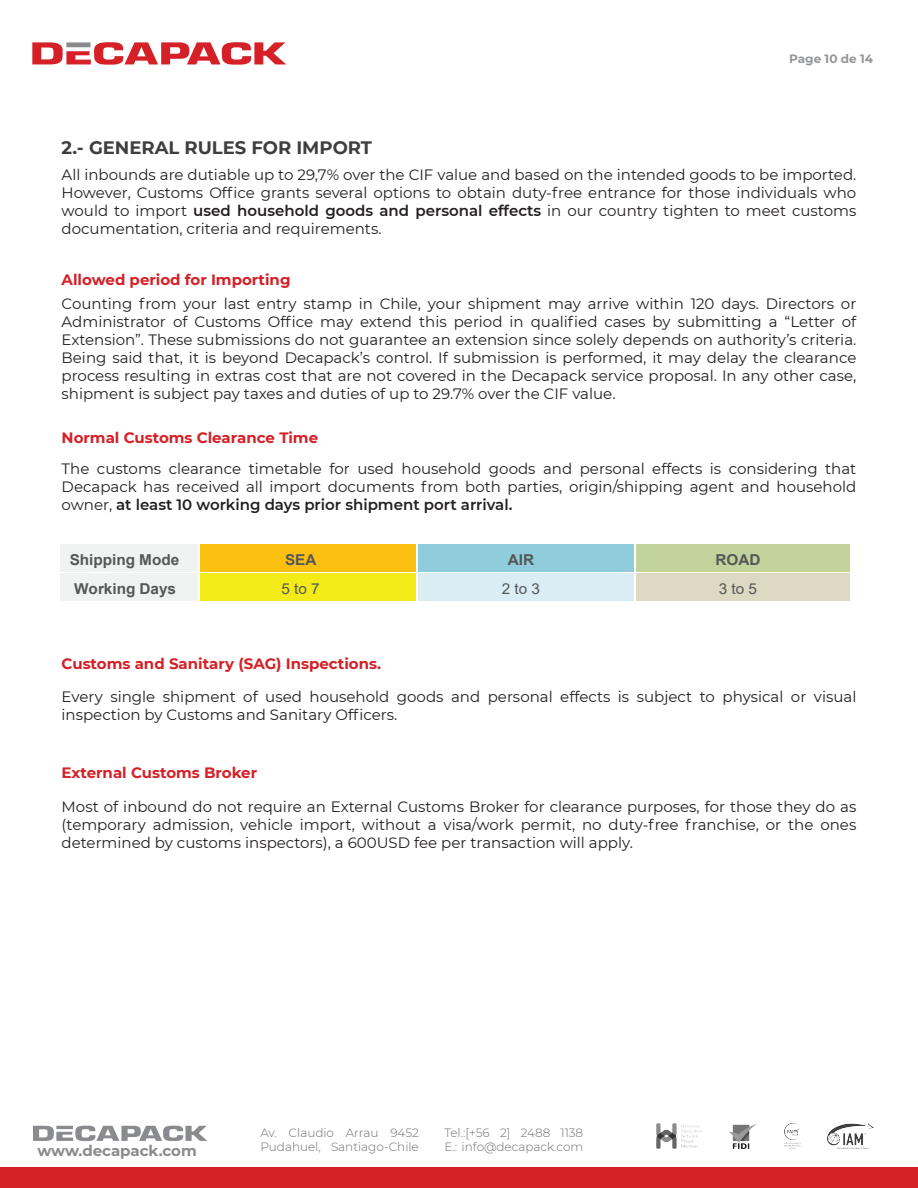
<style>
.page{position:relative;width:918px;height:1188px;background:#fff}
.page>*{position:absolute;margin:0;border:0;box-sizing:border-box;transform-origin:0 0}
.t1{font:700 18px "Montserrat";color:#3e3e3f}
.t2{font:15px/18px "Montserrat";color:#231f20;text-align:justify}
.t3{font:700 15px "Montserrat";color:#d52027}
.t4{font:700 15px "Arial";color:#565757}
.t5{font:700 15px "Montserrat";color:#8a8b8e}
.t6{font:15px "Arial";letter-spacing:.265em;color:#565757}
.t7{font:300 12px/14.4px "Montserrat";color:#6c6d70}
.t8{font:700 12px "Montserrat";color:#939598}
.s1{font-weight:600}
</style>
<div class="page">
<svg style="left:32px;top:42px;width:254px;height:23px"></svg>
<svg style="left:33px;top:1126px;width:174px;height:15px"></svg>
<div style="left:0;top:1167px;width:918px;height:21px;background:#d52027"></div>
<img style="left:784px;top:1124px;width:17px;height:25px">
<img style="left:729px;top:1124px;width:27px;height:25px">
<img style="left:656px;top:1124px;width:45px;height:25px">
<img style="left:828px;top:1124px;width:45px;height:25px">
<hr style="left:60px;top:569px;width:138px;height:3px;background:#f1f3f3">
<div style="left:60px;top:544px;width:138px;height:25px;background:#f1f3f3"></div>
<hr style="left:200px;top:569px;width:216px;height:3px;background:#fcc011">
<div style="left:200px;top:544px;width:216px;height:25px;background:#fcc011"></div>
<hr style="left:418px;top:569px;width:216px;height:3px;background:#8fcddc">
<div style="left:418px;top:544px;width:216px;height:25px;background:#8fcddc"></div>
<hr style="left:636px;top:569px;width:214px;height:3px;background:#c2d49b">
<div style="left:636px;top:544px;width:214px;height:25px;background:#c2d49b"></div>
<hr style="left:60px;top:598px;width:138px;height:3px;background:#f1f3f3">
<div style="left:60px;top:574px;width:138px;height:24px;background:#f1f3f3"></div>
<hr style="left:200px;top:598px;width:216px;height:3px;background:#f2eb17">
<div style="left:200px;top:574px;width:216px;height:24px;background:#f2eb17"></div>
<hr style="left:418px;top:598px;width:216px;height:3px;background:#daedf5">
<div style="left:418px;top:574px;width:216px;height:24px;background:#daedf5"></div>
<hr style="left:636px;top:598px;width:214px;height:3px;background:#ddd9c3">
<div style="left:636px;top:574px;width:214px;height:24px;background:#ddd9c3"></div>
<p class="t1" style="left:62px;top:135px;width:312px">2.- GENERAL RULES FOR IMPORT</p>
<p class="t8" style="left:789px;top:50px;width:85px">Page 10 de 14</p>
<p class="t2" style="left:62px;top:165px;width:796px">All inbounds are dutiable up to 29,7% over the CIF value and based on the intended goods to be imported.<br>However, Customs Office grants several options to obtain duty-free entrance for those individuals who would to import <span class="s1">used household goods and personal effects</span> in our country tighten to meet customs documentation, criteria and requirements.</p>
<p class="t3" style="left:62px;top:269px;width:230px">Allowed period for Importing</p>
<p class="t2" style="left:62px;top:294px;width:796px">Counting from your last entry stamp in Chile, your shipment may arrive within 120 days. Directors or Administrator of Customs Office may extend this period in qualified cases by submitting a “Letter of Extension”. These submissions do not guarantee an extension since solely depends on authority’s criteria.<br>Being said that, it is beyond Decapack’s control. If submission is performed, it may delay the clearance process resulting in extras cost that are not covered in the Decapack service proposal. In any other case, shipment is subject pay taxes and duties of up to 29.7% over the CIF value.</p>
<p class="t3" style="left:62px;top:427px;width:258px">Normal Customs Clearance Time</p>
<p class="t2" style="left:62px;top:459px;width:796px">The customs clearance timetable for used household goods and personal effects is considering that Decapack has received all import documents from both parties, origin/shipping agent and household owner, <span class="s1">at least 10 working days prior shipment port arrival.</span></p>
<p class="t4" style="left:70px;top:549px;width:111px">Shipping Mode</p>
<p class="t4" style="left:285px;top:549px;width:33px">SEA</p>
<p class="t4" style="left:508px;top:549px;width:28px">AIR</p>
<p class="t4" style="left:715px;top:549px;width:47px">ROAD</p>
<p class="t4" style="left:74px;top:579px;width:104px">Working Days</p>
<p class="t6" style="left:282px;top:579px;width:40px">5to7</p>
<p class="t6" style="left:502px;top:579px;width:40px">2to3</p>
<p class="t6" style="left:719px;top:579px;width:40px">3to5</p>
<p class="t3" style="left:62px;top:653px;width:321px">Customs and Sanitary (SAG) Inspections.</p>
<p class="t2" style="left:62px;top:687px;width:796px">Every single shipment of used household goods and personal effects is subject to physical or visual inspection by Customs and Sanitary Officers.</p>
<p class="t3" style="left:62px;top:762px;width:197px">External Customs Broker</p>
<p class="t2" style="left:62px;top:797px;width:796px">Most of inbound do not require an External Customs Broker for clearance purposes, for those they do as (temporary admission, vehicle import, without a visa/work permit, no duty-free franchise, or the ones determined by customs inspectors), a 600USD fee per transaction will apply.</p>
<p class="t5" style="left:37px;top:1140px;width:161px">www.decapack.com</p>
<p class="t7" style="left:260px;top:1125px;width:160px">Av. Claudio Arrau 9452<br>Pudahuel, Santiago-Chile</p>
<p class="t7" style="left:444px;top:1125px;width:140px">Tel.:[+56 2] 2488 1138<br>E.: info@decapack.com</p>
</div>
